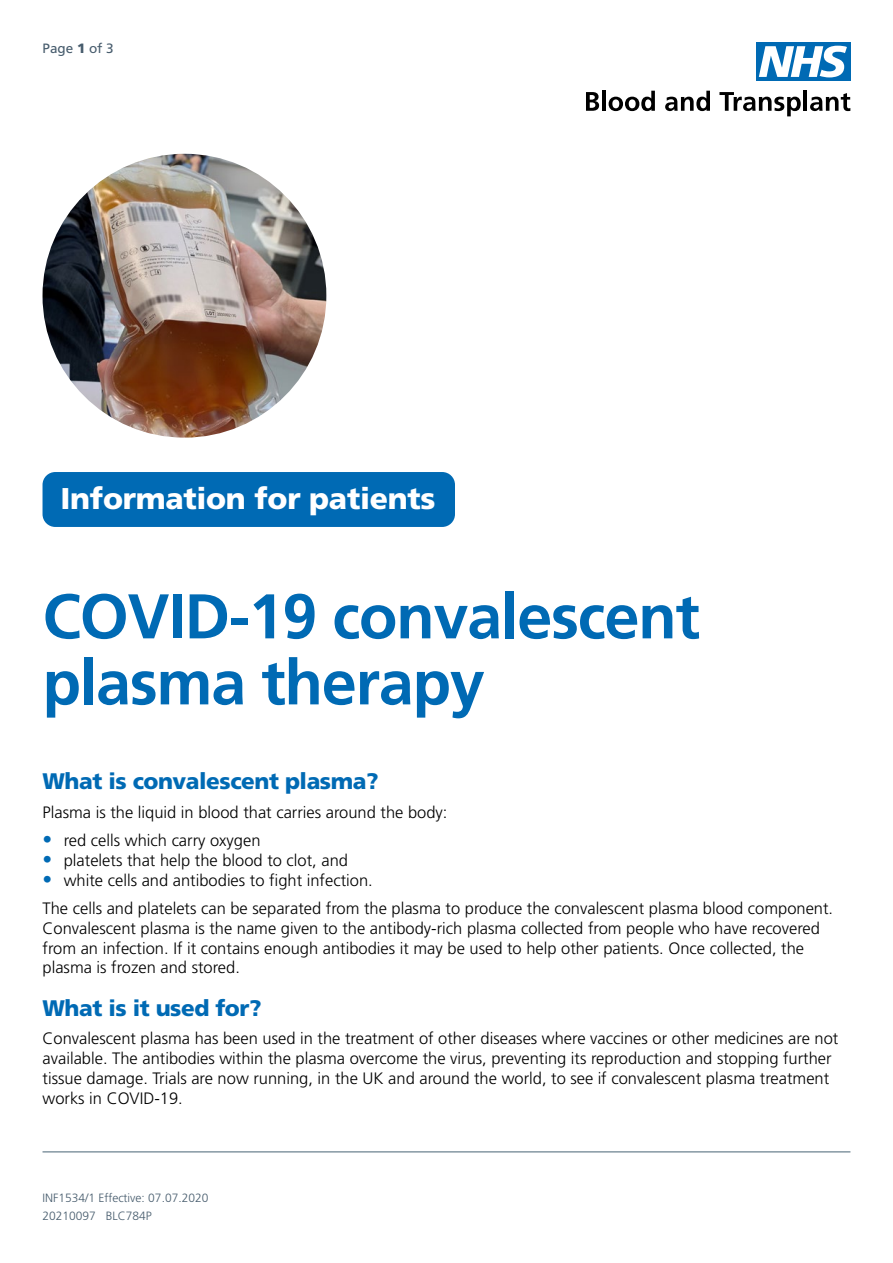
<style>
.page{position:relative;width:893px;height:1263px;background:#fff}
.page>*{position:absolute;margin:0;border:0;box-sizing:border-box;transform-origin:0 0}
.t1{font:700 63px/66px "Frutiger LT Pro";letter-spacing:-.02em;color:#006ab4}
.t2{font:900 30px "Frutiger LT Pro";letter-spacing:-.01em;color:#fff}
.t3{font:900 22.5px "Frutiger LT Pro";letter-spacing:-.02em;color:#006ab4}
.t4{font:300 16.5px/19.8px "Frutiger LT Pro";color:#000}
.t5{font:13.5px "Frutiger LT Pro";color:#475c6d}
.t6{font:300 12px/18.6px "Frutiger LT Pro";color:#475c6d}
.s1{font-weight:900}
.s2{font-weight:700;font-size:19.5px;color:#006ab4}
</style>
<div class="page">
<svg style="left:586px;top:92px;width:13px;height:19px"></svg>
<hr style="left:602px;top:91px;width:4px;height:20px;background:#000">
<svg style="left:609px;top:91px;width:46px;height:20px"></svg>
<svg style="left:665px;top:91px;width:45px;height:20px"></svg>
<svg style="left:719px;top:92px;width:82px;height:24px"></svg>
<hr style="left:804px;top:91px;width:3px;height:20px;background:#000">
<svg style="left:810px;top:93px;width:40px;height:18px"></svg>
<div style="left:756px;top:43px;width:94px;height:38px;background:#006ab4"></div>
<svg style="left:759px;top:46px;width:88px;height:31px"></svg>
<img style="left:43px;top:154px;width:283px;height:284px;border-radius:142px">
<div style="left:43px;top:472px;width:412px;height:55px;background:#006ab4;border-radius:13px"></div>
<hr style="left:43px;top:1151px;width:807px;height:1px;background:#8597a3">
<p class="t5" style="left:43px;top:40px;width:73px">Page <span class="s1">1</span> of 3</p>
<h2 class="t2" style="left:61px;top:481px;width:376px">Information for patients</h2>
<h1 class="t1" style="left:43px;top:583px;width:659px">COVID-19 convalescent plasma therapy</h1>
<h3 class="t3" style="left:43px;top:768px;width:338px">What is convalescent plasma?</h3>
<p class="t4" style="left:43px;top:802px;width:406px">Plasma is the liquid in blood that carries around the body:</p>
<p class="t4" style="left:43px;top:830px;width:220px"><span class="s2">•</span> red cells which carry oxygen</p>
<p class="t4" style="left:43px;top:850px;width:307px"><span class="s2">•</span> platelets that help the blood to clot, and</p>
<p class="t4" style="left:43px;top:866px;width:792px;line-height:28.3px"><span class="s2">•</span> white cells and antibodies to fight infection.<br>The cells and platelets can be separated from the plasma to produce the convalescent plasma blood component.</p>
<p class="t4" style="left:43px;top:918px;width:779px">Convalescent plasma is the name given to the antibody-rich plasma collected from people who have recovered from an infection. If it contains enough antibodies it may be used to help other patients. Once collected, the plasma is frozen and stored.</p>
<h3 class="t3" style="left:43px;top:994px;width:221px">What is it used for?</h3>
<p class="t4" style="left:43px;top:1029px;width:797px">Convalescent plasma has been used in the treatment of other diseases where vaccines or other medicines are not available. The antibodies within the plasma overcome the virus, preventing its reproduction and stopping further tissue damage. Trials are now running, in the UK and around the world, to see if convalescent plasma treatment works in COVID-19.</p>
<p class="t6" style="left:43px;top:1188px;width:167px">INF1534/1 Effective: 07.07.2020<br>20210097 BLC784P</p>
</div>
